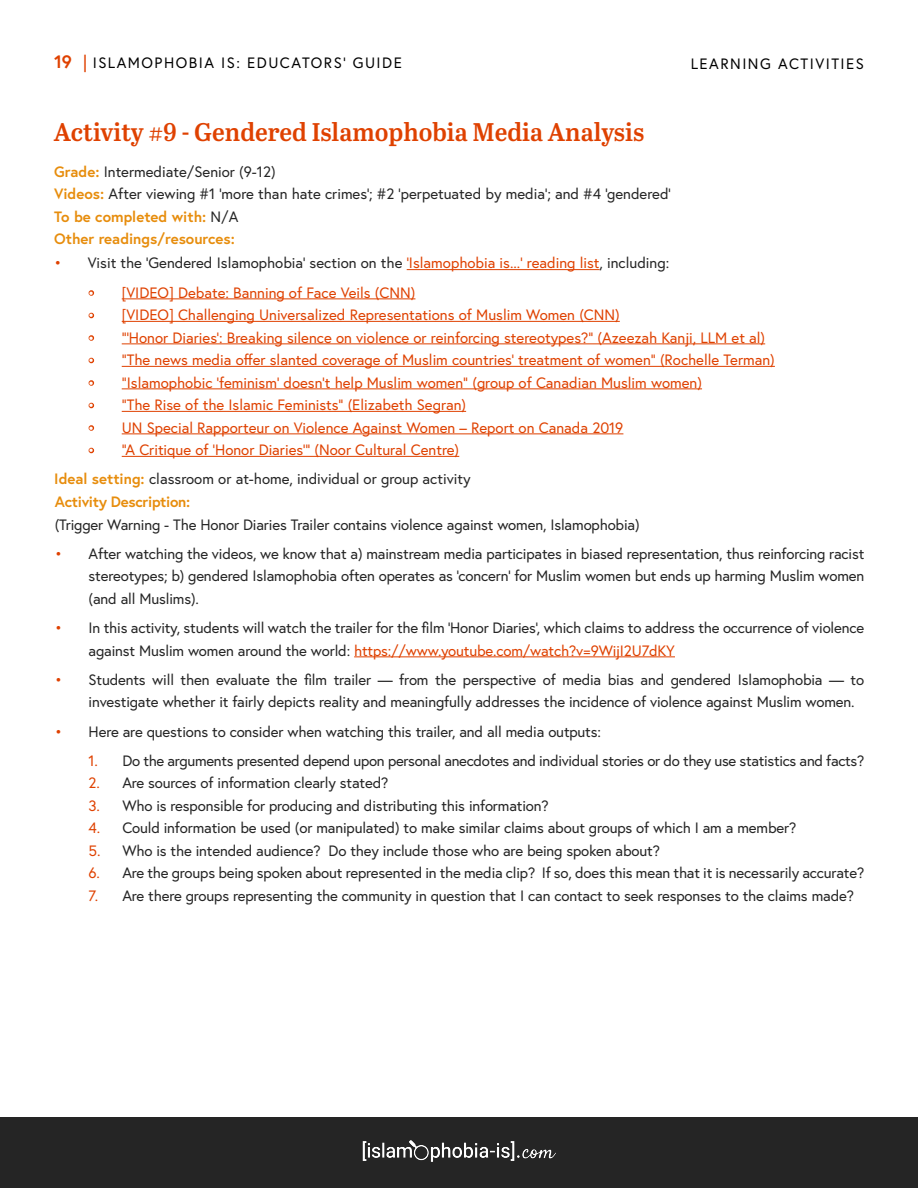
<style>
.page{position:relative;width:918px;height:1188px;background:#fff}
.page>*{position:absolute;margin:0;border:0;box-sizing:border-box;transform-origin:0 0}
.t1{font:25.5px "Abril Titling Sb";color:#df4100}
.t2{font:15px/22.5px "Europa";letter-spacing:-.01em;color:#252525}
.t3{font:15px/29.2px "Europa";color:#df4100}
.t4{font:15px "Europa";letter-spacing:.1em;color:#000}
.t5{font:700 15px "Europa";letter-spacing:-.02em;color:#e78d0d}
.s1{font-weight:700;font-size:18px;color:#df4100}
.s2{font-size:18px;color:#df4100}
.s3{font-weight:700;color:#e78d0d}
.s4{color:#df4100}
.s5{font-size:13.5px}
.s6{color:#252525}
</style>
<div class="page">
<div style="left:0;top:1118px;width:918px;height:70px;background:#252525"></div>
<img style="left:362px;top:1140px;width:194px;height:22px">
<hr style="left:407px;top:269px;width:193px;height:1px;background:#df4100">
<hr style="left:122px;top:299px;width:293px;height:1px;background:#df4100">
<hr style="left:122px;top:321px;width:498px;height:1px;background:#df4100">
<hr style="left:122px;top:344px;width:643px;height:1px;background:#df4100">
<hr style="left:122px;top:366px;width:653px;height:1px;background:#df4100">
<hr style="left:122px;top:389px;width:580px;height:1px;background:#df4100">
<hr style="left:122px;top:411px;width:344px;height:1px;background:#df4100">
<hr style="left:122px;top:434px;width:501px;height:1px;background:#df4100">
<hr style="left:122px;top:456px;width:337px;height:1px;background:#df4100">
<hr style="left:354px;top:657px;width:321px;height:1px;background:#df4100">
<p class="t4" style="left:54px;top:53px;width:349px"><span class="s1">19</span> <span class="s2">|</span> ISLAMOPHOBIA IS: EDUCATORS’ GUIDE</p>
<p class="t4" style="left:691px;top:54px;width:20px">Learning</p>
<p class="t4" style="left:778px;top:54px;width:21px">Activities</p>
<h1 class="t1" style="left:54px;top:113px;width:592px">Activity #9 - Gendered Islamophobia Media Analysis</h1>
<p class="t2" style="left:54px;top:160px;width:618px"><span class="s3">Grade:</span> Intermediate/Senior (9-12)<br><span class="s3">Videos:</span> After viewing #1 ‘more than hate crimes’; #2 ‘perpetuated by media’; and #4 ‘gendered’ <span class="s3">To be completed with:</span> N/A<br><span class="s3">Other readings/resources:</span></p>
<p class="t2" style="left:54px;top:252px;width:616px"><span class="s4">•</span> Visit the ‘Gendered Islamophobia’ section on the <span class="s4">‘Islamophobia is...’ reading list</span>, including:</p>
<p class="t3" style="left:88px;top:278px;width:329px"><span class="s5">•</span> [VIDEO] Debate: Banning of Face Veils (CNN)</p>
<p class="t3" style="left:88px;top:300px;width:533px"><span class="s5">•</span> [VIDEO] Challenging Universalized Representations of Muslim Women (CNN)</p>
<p class="t3" style="left:88px;top:323px;width:679px"><span class="s5">•</span> “‘Honor Diaries’: Breaking silence on violence or reinforcing stereotypes?” (Azeezah Kanji, LLM et al)</p>
<p class="t3" style="left:88px;top:345px;width:688px"><span class="s5">•</span> “The news media offer slanted coverage of Muslim countries’ treatment of women” (Rochelle Terman)</p>
<p class="t3" style="left:88px;top:368px;width:616px"><span class="s5">•</span> “Islamophobic ‘feminism’ doesn’t help Muslim women” (group of Canadian Muslim women)</p>
<p class="t3" style="left:88px;top:390px;width:380px"><span class="s5">•</span> “The Rise of the Islamic Feminists” (Elizabeth Segran)</p>
<p class="t3" style="left:88px;top:413px;width:537px"><span class="s5">•</span> UN Special Rapporteur on Violence Against Women – Report on Canada 2019</p>
<p class="t3" style="left:54px;top:435px;width:418px;text-indent:34px"><span class="s5">•</span> “A Critique of ‘Honor Diaries’” (Noor Cultural Centre)<br><span class="s3">Ideal setting:</span> <span class="s6">classroom or at-home, individual or group activity</span></p>
<p class="t5" style="left:55px;top:492px;width:137px">Activity Description:</p>
<p class="t2" style="left:55px;top:513px;width:586px">(Trigger Warning - The Honor Diaries Trailer contains violence against women, Islamophobia)</p>
<p class="t2" style="left:89px;top:542px;width:777px;text-align:justify;text-indent:-34px"><span class="s4">•</span> After watching the videos, we know that a) mainstream media participates in biased representation, thus reinforcing racist stereotypes; b) gendered Islamophobia often operates as ‘concern’ for Muslim women but ends up harming Muslim women (and all Muslims).</p>
<p class="t2" style="left:89px;top:616px;width:777px;text-indent:-34px"><span class="s4">•</span> In this activity, students will watch the trailer for the film ‘Honor Diaries’, which claims to address the occurrence of violence against Muslim women around the world: <span class="s4">https://www.youtube.com/watch?v=9WijI2U7dKY</span></p>
<p class="t2" style="left:89px;top:668px;width:777px;text-indent:-34px"><span class="s4">•</span> Students will then evaluate the film trailer — from the perspective of media bias and gendered Islamophobia — to investigate whether it fairly depicts reality and meaningfully addresses the incidence of violence against Muslim women.</p>
<p class="t2" style="left:55px;top:720px;width:548px"><span class="s4">•</span> Here are questions to consider when watching this trailer, and all media outputs:</p>
<p class="t2" style="left:89px;top:749px;width:777px"><span class="s4">1.</span> Do the arguments presented depend upon personal anecdotes and individual stories or do they use statistics and facts?</p>
<p class="t2" style="left:89px;top:772px;width:301px"><span class="s4">2.</span> Are sources of information clearly stated?</p>
<p class="t2" style="left:89px;top:794px;width:462px"><span class="s4">3.</span> Who is responsible for producing and distributing this information?</p>
<p class="t2" style="left:89px;top:817px;width:709px"><span class="s4">4.</span> Could information be used (or manipulated) to make similar claims about groups of which I am a member?</p>
<p class="t2" style="left:89px;top:839px;width:573px"><span class="s4">5.</span> Who is the intended audience? Do they include those who are being spoken about?</p>
<p class="t2" style="left:89px;top:862px;width:777px"><span class="s4">6.</span> Are the groups being spoken about represented in the media clip? If so, does this mean that it is necessarily accurate?</p>
<p class="t2" style="left:89px;top:884px;width:767px"><span class="s4">7.</span> Are there groups representing the community in question that I can contact to seek responses to the claims made?</p>
</div>
